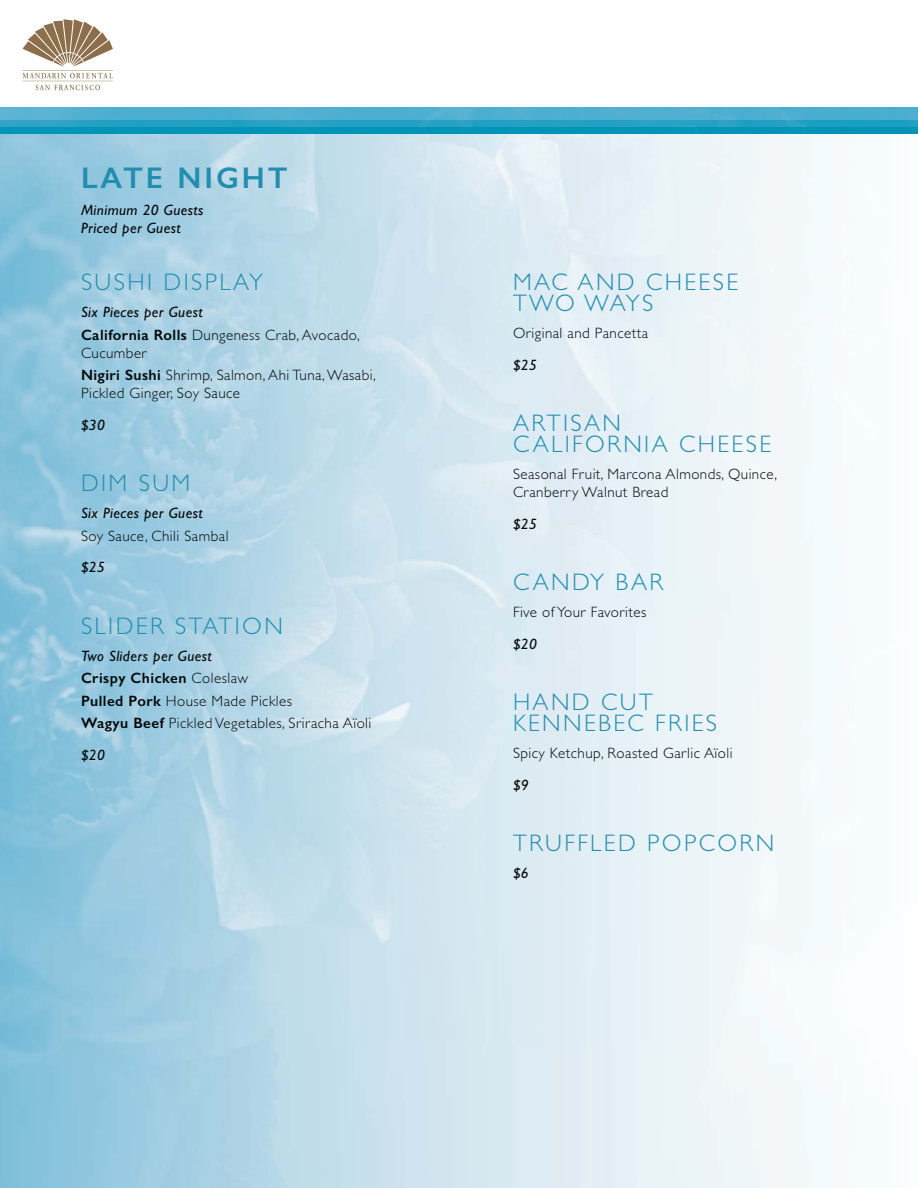
<style>
.page{position:relative;width:918px;height:1188px;background:#fff}
.page>*{position:absolute;margin:0;border:0;box-sizing:border-box;transform-origin:0 0}
.t1{font:600 30px "Gill Sans";letter-spacing:.1em;color:#228eae}
.t2{font:300 24px/21px "Gill Sans";letter-spacing:.1em;color:#228eae}
.t3{font:300 15px/22.5px "Gill Sans";letter-spacing:.03em;color:#040809}
.t4{font:italic 15px/18px "Gill Sans";letter-spacing:.03em;color:#040809}
.s1{font-weight:400;font-style:italic}
.s2{font-weight:600}
</style>
<div class="page">
<div style="left:0;top:107px;width:918px;height:27px;background:linear-gradient(to right,#52b1d2,#4aaed0)"></div>
<img style="left:0;top:121px;width:918px;height:13px">
<hr style="left:22px;top:70px;width:91px;height:1px;background:#8c6e4a">
<hr style="left:22px;top:81px;width:91px;height:1px;background:#8c6e4a">
<svg style="left:35px;top:85px;width:65px;height:5px"></svg>
<svg style="left:23px;top:73px;width:90px;height:5px"></svg>
<svg style="left:22px;top:19px;width:91px;height:47px"></svg>
<h1 class="t1" style="left:81px;top:168px;width:208px">LATE NIGHT</h1>
<p class="t4" style="left:81px;top:203px;width:124px">Minimum 20 Guests<br>Priced per Guest</p>
<h2 class="t2" style="left:81px;top:274px;width:184px">SUSHI DISPLAY</h2>
<p class="t3" style="left:81px;top:302px;width:280px"><span class="s1">Six Pieces per Guest<br></span><span class="s2">California Rolls</span> Dungeness Crab, Avocado,</p>
<p class="t3" style="left:81px;top:343px;width:296px">Cucumber<br><span class="s2">Nigiri Sushi</span> Shrimp, Salmon, Ahi Tuna, Wasabi,</p>
<p class="t3" style="left:81px;top:383px;width:161px">Pickled Ginger, Soy Sauce</p>
<p class="t4" style="left:81px;top:417px;width:26px">$30</p>
<h2 class="t2" style="left:81px;top:475px;width:111px">DIM SUM</h2>
<p class="t4" style="left:81px;top:506px;width:123px">Six Pieces per Guest</p>
<p class="t3" style="left:81px;top:526px;width:149px">Soy Sauce, Chili Sambal</p>
<p class="t4" style="left:81px;top:560px;width:26px">$25</p>
<h2 class="t2" style="left:81px;top:618px;width:203px">SLIDER STATION</h2>
<p class="t3" style="left:81px;top:646px;width:292px"><span class="s1">Two Sliders per Guest<br></span><span class="s2">Crispy Chicken</span> Coleslaw<br><span class="s2">Pulled Pork</span> House Made Pickles<br><span class="s2">Wagyu Beef</span> Pickled Vegetables, Sriracha Aïoli</p>
<p class="t4" style="left:81px;top:747px;width:26px">$20</p>
<h2 class="t2" style="left:513px;top:274px;width:227px">MAC AND CHEESE<br>TWO WAYS</h2>
<p class="t3" style="left:513px;top:323px;width:137px">Original and Pancetta</p>
<p class="t4" style="left:513px;top:357px;width:26px">$25</p>
<h2 class="t2" style="left:513px;top:415px;width:260px">ARTISAN<br>CALIFORNIA CHEESE</h2>
<p class="t3" style="left:513px;top:467px;width:266px;line-height:18px">Seasonal Fruit, Marcona Almonds, Quince,<br>Cranberry Walnut Bread</p>
<p class="t4" style="left:513px;top:516px;width:26px">$25</p>
<h2 class="t2" style="left:513px;top:574px;width:152px">CANDY BAR</h2>
<p class="t3" style="left:513px;top:602px;width:135px">Five of Your Favorites</p>
<p class="t4" style="left:513px;top:636px;width:26px">$20</p>
<h2 class="t2" style="left:513px;top:694px;width:206px">HAND CUT<br>KENNEBEC FRIES</h2>
<p class="t3" style="left:513px;top:743px;width:221px">Spicy Ketchup, Roasted Garlic Aïoli</p>
<p class="t4" style="left:513px;top:777px;width:17px">$9</p>
<h2 class="t2" style="left:513px;top:835px;width:263px">TRUFFLED POPCORN</h2>
<p class="t4" style="left:513px;top:866px;width:17px">$6</p>
</div>
